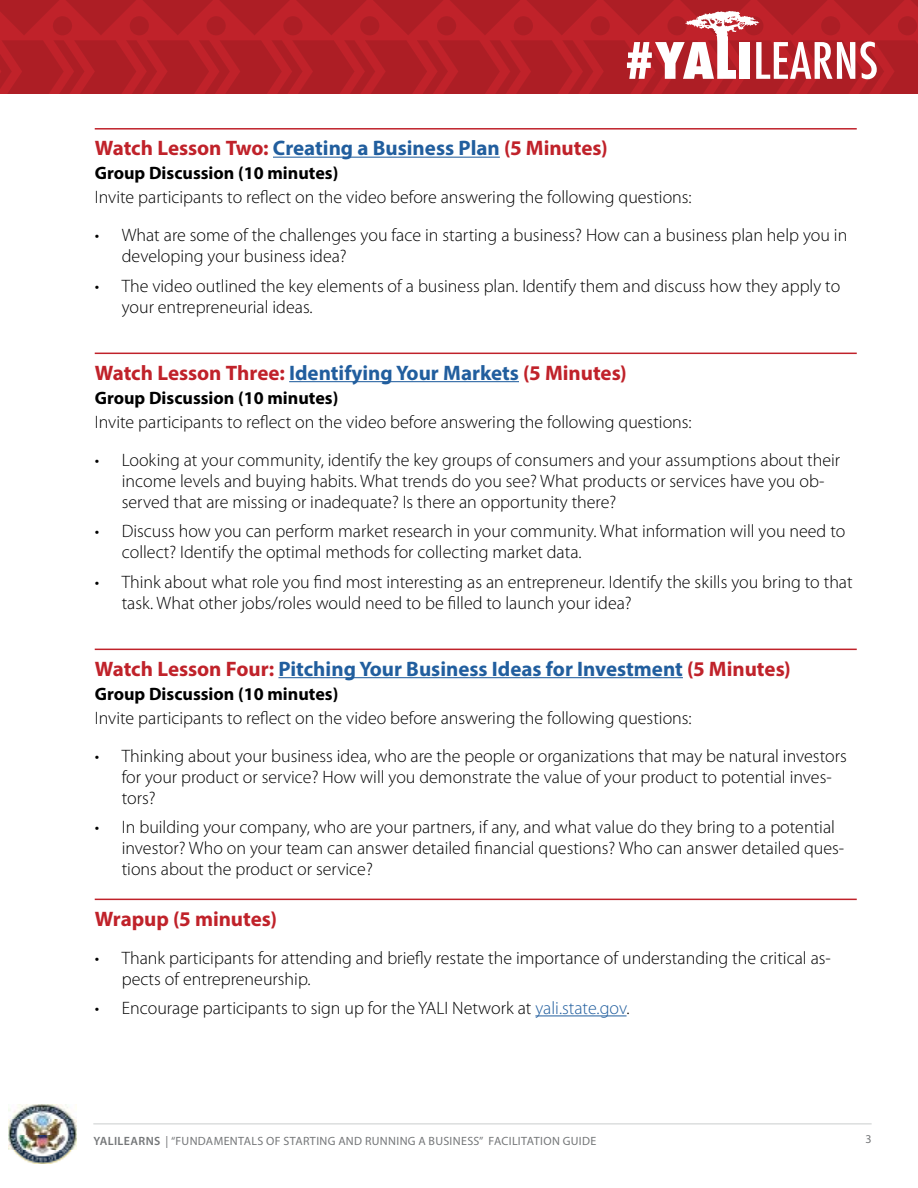
<style>
.page{position:relative;width:918px;height:1188px;background:#fff}
.page>*{position:absolute;margin:0;border:0;box-sizing:border-box;transform-origin:0 0}
.t1{font:700 21px "Myriad Pro";color:#c0222a}
.t2{font:700 21px "Myriad Pro";color:#215e9e}
.t3{font:300 18px/21px "Myriad Pro";color:#000}
.t4{font:700 18px "Myriad Pro";color:#000}
.t5{font:12px "Myriad Pro";letter-spacing:.03em;color:#757779}
.s1{color:#215e9e}
.s2{color:#c0222a}
.s3{font-weight:600}
</style>
<div class="page">
<hr style="left:93px;top:1124px;width:779px;height:1px;background:#cbcdce">
<svg style="left:0;top:0;width:918px;height:94px;background:#b82e34"></svg>
<img style="left:9px;top:1104px;width:68px;height:60px">
<hr style="left:95px;top:128px;width:762px;height:2px;background:#c0222a">
<hr style="left:273px;top:157px;width:227px;height:1px;background:#215e9e">
<hr style="left:95px;top:353px;width:762px;height:1px;background:#c0222a">
<hr style="left:289px;top:381px;width:230px;height:1px;background:#215e9e">
<hr style="left:95px;top:649px;width:762px;height:1px;background:#c0222a">
<hr style="left:278px;top:677px;width:405px;height:1px;background:#215e9e">
<hr style="left:95px;top:899px;width:762px;height:1px;background:#c0222a">
<hr style="left:535px;top:1015px;width:92px;height:1px;background:#215e9e">
<p class="t1" style="left:95px;top:134px;width:514px">Watch Lesson Two: <span class="s1">Creating a Business Plan</span> (5 Minutes)</p>
<p class="t4" style="left:95px;top:161px;width:245px">Group Discussion (10 minutes)</p>
<p class="t3" style="left:95px;top:187px;width:598px">Invite participants to reflect on the video before answering the following questions:</p>
<p class="t3" style="left:122px;top:225px;width:727px;text-indent:-27px">• What are some of the challenges you face in starting a business? How can a business plan help you in developing your business idea?</p>
<p class="t3" style="left:122px;top:275px;width:720px;text-indent:-27px">• The video outlined the key elements of a business plan. Identify them and discuss how they apply to your entrepreneurial ideas.</p>
<p class="t1" style="left:95px;top:359px;width:534px">Watch Lesson Three: <span class="s1">Identifying Your Markets</span> (5 Minutes)</p>
<p class="t4" style="left:95px;top:386px;width:245px">Group Discussion (10 minutes)</p>
<p class="t3" style="left:95px;top:411px;width:598px">Invite participants to reflect on the video before answering the following questions:</p>
<p class="t3" style="left:122px;top:449px;width:720px;text-indent:-27px">• Looking at your community, identify the key groups of consumers and your assumptions about their income levels and buying habits. What trends do you see? What products or services have you ob&shy;served that are missing or inadequate? Is there an opportunity there?</p>
<p class="t3" style="left:122px;top:521px;width:725px;text-indent:-27px">• Discuss how you can perform market research in your community. What information will you need to collect? Identify the optimal methods for collecting market data.</p>
<p class="t3" style="left:122px;top:571px;width:732px;text-indent:-27px">• Think about what role you find most interesting as an entrepreneur. Identify the skills you bring to that task. What other jobs/roles would need to be filled to launch your idea?</p>
<p class="t2" style="left:95px;top:655px;width:697px"><span class="s2">Watch Lesson Four:</span> Pitching Your Business Ideas for Investment <span class="s2">(5 Minutes)</span></p>
<p class="t4" style="left:95px;top:682px;width:245px">Group Discussion (10 minutes)</p>
<p class="t3" style="left:95px;top:707px;width:598px">Invite participants to reflect on the video before answering the following questions:</p>
<p class="t3" style="left:122px;top:745px;width:726px;text-indent:-27px">• Thinking about your business idea, who are the people or organizations that may be natural investors for your product or service? How will you demonstrate the value of your product to potential inves&shy;tors?</p>
<p class="t3" style="left:122px;top:817px;width:724px;text-indent:-27px">• In building your company, who are your partners, if any, and what value do they bring to a potential investor? Who on your team can answer detailed financial questions? Who can answer detailed ques&shy;tions about the product or service?</p>
<p class="t1" style="left:95px;top:905px;width:184px">Wrapup (5 minutes)</p>
<p class="t3" style="left:122px;top:947px;width:711px;text-indent:-27px">• Thank participants for attending and briefly restate the importance of understanding the critical as&shy;pects of entrepreneurship.</p>
<p class="t3" style="left:95px;top:998px;width:536px">• Encourage participants to sign up for the YALI Network at <span class="s1">yali.state.gov</span>.</p>
<p class="t5" style="left:93px;top:1133px;width:505px"><span class="s3">YALILEARNS</span> | “FUNDAMENTALS OF STARTING AND RUNNING A BUSINESS” FACILITATION GUIDE</p>
<p class="t5" style="left:865px;top:1132px;width:8px">3</p>
</div>
